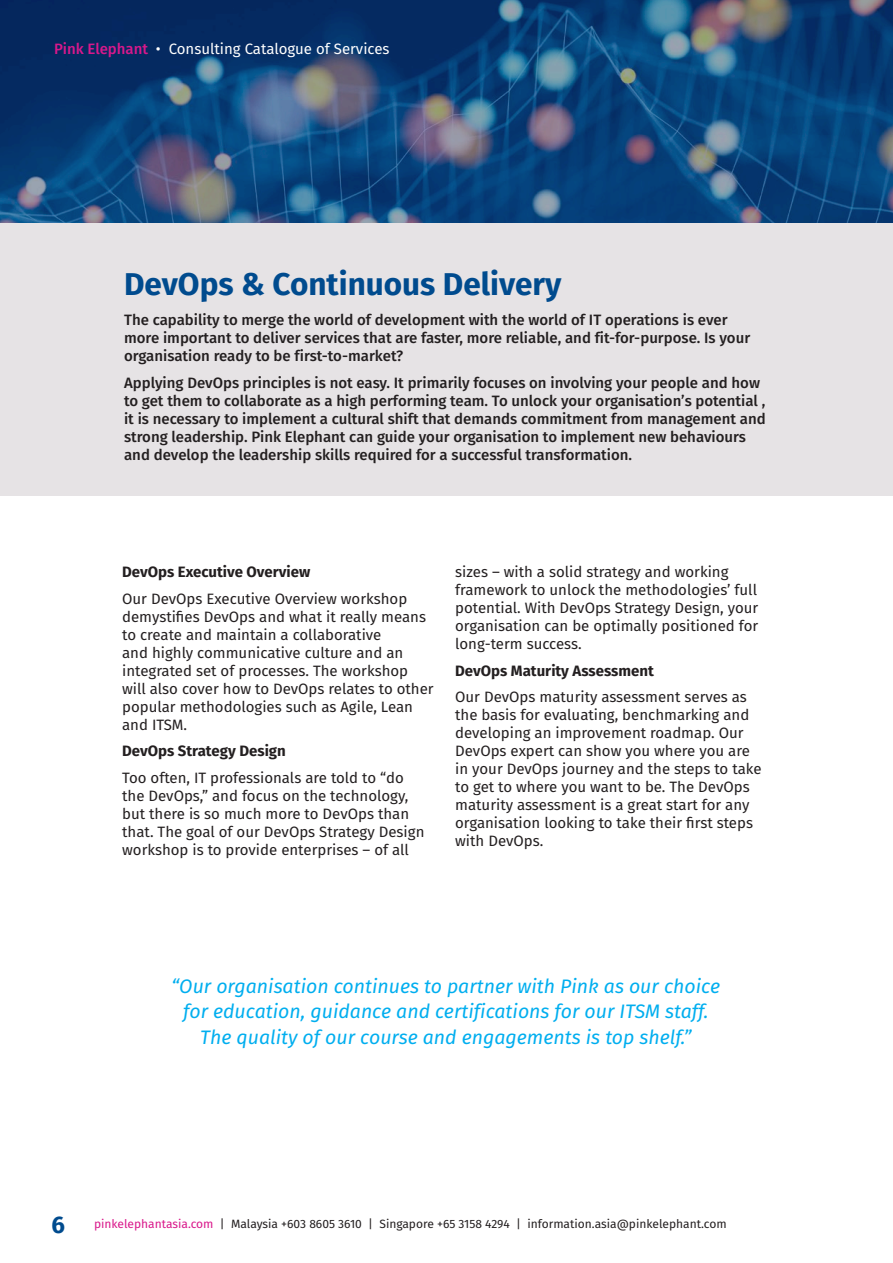
<style>
.page{position:relative;width:893px;height:1263px;background:#fff}
.page>*{position:absolute;margin:0;border:0;box-sizing:border-box;transform-origin:0 0}
.t1{font:700 31.5px "Fira Sans";color:#004b8e}
.t2{font:700 24px "Fira Sans";color:#004b8e}
.t3{font:italic 19.5px/25.5px "Fira Sans";color:#00aeef;text-align:center}
.t4{font:15px/18px "Fira Sans";color:#231f20}
.t5{font:500 15px/18px "Fira Sans";color:#231f20}
.t6{font:700 15px "Fira Sans";color:#231f20}
.t7{font:15px "Fira Sans";color:#fff}
.t8{font:12px "Fira Sans";color:#231f20}
.s1{font-weight:500;color:#d9188b}
.s2{color:#d9188b}
</style>
<div class="page">
<svg style="left:0;top:0;width:893px;height:223px;background:#194879"></svg>
<div style="left:0;top:223px;width:893px;height:273px;background:#e6e3e5"></div>
<p class="t7" style="left:54px;top:38px;width:337px"><span class="s1">Pink Elephant</span> • Consulting Catalogue of Services</p>
<h1 class="t1" style="left:124px;top:257px;width:439px">DevOps &amp; Continuous Delivery</h1>
<p class="t5" style="left:124px;top:310px;width:628px">The capability to merge the world of development with the world of IT operations is ever more important to deliver services that are faster, more reliable, and fit-for-purpose. Is your organisation ready to be first-to-market?</p>
<p class="t5" style="left:124px;top:373px;width:643px">Applying DevOps principles is not easy. It primarily focuses on involving your people and how to get them to collaborate as a high performing team. To unlock your organisation’s potential , it is necessary to implement a cultural shift that demands commitment from management and strong leadership. Pink Elephant can guide your organisation to implement new behaviours and develop the leadership skills required for a successful transformation.</p>
<p class="t6" style="left:122px;top:559px;width:190px">DevOps Executive Overview</p>
<p class="t4" style="left:122px;top:589px;width:313px">Our DevOps Executive Overview workshop demystifies DevOps and what it really means to create and maintain a collaborative<br>and highly communicative culture and an integrated set of processes. The workshop will also cover how to DevOps relates to other popular methodologies such as Agile, Lean and ITSM.</p>
<p class="t6" style="left:122px;top:738px;width:165px">DevOps Strategy Design</p>
<p class="t4" style="left:122px;top:768px;width:304px">Too often, IT professionals are told to “do the DevOps,” and focus on the technology, but there is so much more to DevOps than that. The goal of our DevOps Strategy Design workshop is to provide enterprises – of all</p>
<p class="t4" style="left:455px;top:562px;width:305px">sizes – with a solid strategy and working framework to unlock the methodologies’ full potential. With DevOps Strategy Design, your organisation can be optimally positioned for long-term success.</p>
<p class="t6" style="left:455px;top:658px;width:200px">DevOps Maturity Assessment</p>
<p class="t4" style="left:455px;top:687px;width:308px">Our DevOps maturity assessment serves as the basis for evaluating, benchmarking and developing an improvement roadmap. Our DevOps expert can show you where you are in your DevOps journey and the steps to take to get to where you want to be. The DevOps maturity assessment is a great start for any organisation looking to take their first steps with DevOps.</p>
<h3 class="t3" style="left:171px;top:972px;width:550px">“Our organisation continues to partner with Pink as our choice for education, guidance and certifications for our ITSM staff.<br>The quality of our course and engagements is top shelf.”</h3>
<h2 class="t2" style="left:52px;top:1204px;width:15px">6</h2>
<p class="t8" style="left:94px;top:1215px;width:634px"><span class="s2">pinkelephantasia.com</span> | Malaysia +603 8605 3610 | Singapore +65 3158 4294 | information.asia@pinkelephant.com</p>
</div>
